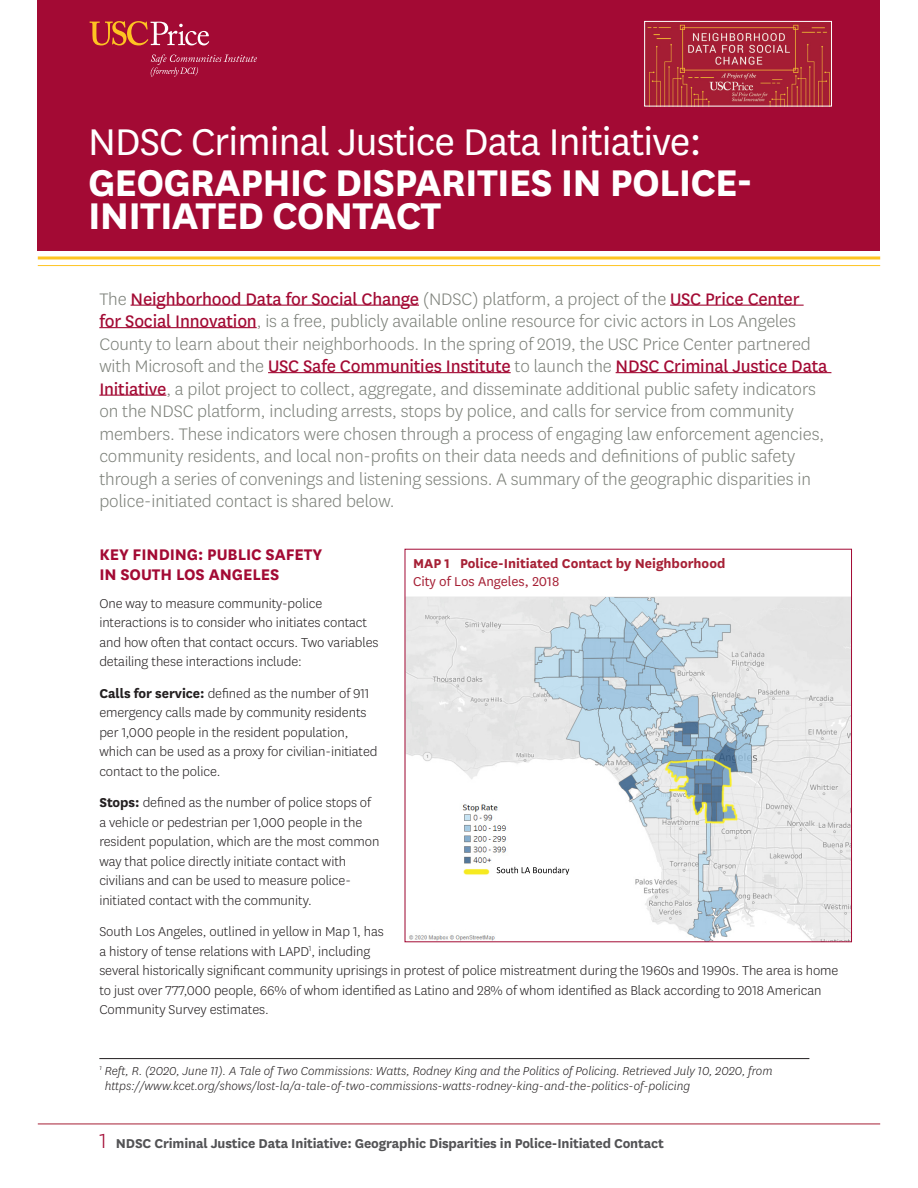
<style>
.page{position:relative;width:918px;height:1188px;background:#fff}
.page>*{position:absolute;margin:0;border:0;box-sizing:border-box;transform-origin:0 0}
.t1{font:700 43.5px/33.8px "National";letter-spacing:-.02em;color:#fff}
.t2{font:43.5px "National";letter-spacing:-.02em;color:#fff}
.t3{font:300 19.5px/22.5px "National";letter-spacing:-.005em;color:#7c8079}
.t4{font:700 18px/19.5px "National";letter-spacing:-.005em;color:#a30a34}
.t5{font:300 15px/19.5px "National";letter-spacing:-.005em;color:#231f20}
.t6{font:700 15px "National";letter-spacing:-.01em;color:#535355}
.t7{font:700 15px/18px "National";color:#a62035}
.t8{font:italic 300 13.5px/15px "National";color:#231f20}
.s1{font-weight:400;color:#a30a34}
.s2{font-weight:700}
.s3{font-weight:400}
.s4{font-weight:300;font-size:24px;color:#a30a34}
</style>
<div class="page">
<hr style="left:131px;top:305px;width:288px;height:1px;background:#a30a34">
<hr style="left:670px;top:305px;width:134px;height:1px;background:#a30a34">
<hr style="left:99px;top:327px;width:158px;height:1px;background:#a30a34">
<hr style="left:268px;top:372px;width:243px;height:1px;background:#a30a34">
<hr style="left:616px;top:372px;width:215px;height:1px;background:#a30a34">
<hr style="left:99px;top:395px;width:67px;height:1px;background:#a30a34">
<hr style="left:38px;top:1124px;width:842px;height:1px;background:#a62035">
<img style="left:407px;top:596px;width:443px;height:344px">
<hr style="left:99px;top:1058px;width:710px;height:1px;background:#231f20">
<div style="left:38px;top:0;width:842px;height:250px;background:#a30a34"></div>
<hr style="left:38px;top:256px;width:842px;height:3px;background:#fec422">
<hr style="left:38px;top:265px;width:842px;height:1px;background:#fec422">
<img style="left:646px;top:23px;width:184px;height:81px">
<div style="left:644px;top:21px;width:188px;height:85px;border:1px solid #fff"></div>
<svg style="left:90px;top:21px;width:119px;height:24px"></svg>
<svg style="left:151px;top:54px;width:106px;height:23px"></svg>
<p class="t2" style="left:88px;top:114px;width:615px">NDSC Criminal Justice Data Initiative:</p>
<p class="t1" style="left:88px;top:162px;width:666px">GEOGRAPHIC DISPARITIES IN POLICE-<br>INITIATED CONTACT</p>
<p class="t3" style="left:99px;top:287px;width:730px">The <span class="s1">Neighborhood Data for Social Change</span> (NDSC) platform, a project of the <span class="s1">USC Price Center<br>for Social Innovation</span>, is a free, publicly available online resource for civic actors in Los Angeles County to learn about their neighborhoods. In the spring of 2019, the USC Price Center partnered with Microsoft and the <span class="s1">USC Safe Communities Institute</span> to launch the <span class="s1">NDSC Criminal Justice Data Initiative</span>, a pilot project to collect, aggregate, and disseminate additional public safety indicators on the NDSC platform, including arrests, stops by police, and calls for service from community members. These indicators were chosen through a process of engaging law enforcement agencies, community residents, and local non-profits on their data needs and definitions of public safety through a series of convenings and listening sessions. A summary of the geographic disparities in police-initiated contact is shared below.</p>
<p class="t4" style="left:99px;top:544px;width:225px">KEY FINDING: PUBLIC SAFETY<br>IN SOUTH LOS ANGELES</p>
<p class="t5" style="left:99px;top:593px;width:281px">One way to measure community-police interactions is to consider who initiates contact and how often that contact occurs. Two variables detailing these interactions include:</p>
<p class="t5" style="left:99px;top:683px;width:280px"><span class="s2">Calls for service:</span> defined as the number of 911 emergency calls made by community residents per 1,000 people in the resident population, which can be used as a proxy for civilian-initiated contact to the police.</p>
<p class="t5" style="left:99px;top:792px;width:282px"><span class="s2">Stops:</span> defined as the number of police stops of a vehicle or pedestrian per 1,000 people in the resident population, which are the most common way that police directly initiate contact with civilians and can be used to measure police&shy;initiated contact with the community.</p>
<p class="t5" style="left:99px;top:921px;width:741px">South Los Angeles, outlined in yellow in Map 1, has<br>a history of tense relations with LAPD<sup>1</sup>, including<br>several historically significant community uprisings in protest of police mistreatment during the 1960s and 1990s. The area is home to just over 777,000 people, 66% of whom identified as Latino and 28% of whom identified as Black according to 2018 American Community Survey estimates.</p>
<p class="t7" style="left:413px;top:554px;width:314px">MAP 1 Police-Initiated Contact by Neighborhood<br><span class="s3">City of Los Angeles, 2018</span></p>
<p class="t8" style="left:105px;top:1063px;width:669px;text-indent:-5px"><sup>1</sup> Reft, R. (2020, June 11). A Tale of Two Commissions: Watts, Rodney King and the Politics of Policing. Retrieved July 10, 2020, from https://www.kcet.org/shows/lost-la/a-tale-of-two-commissions-watts-rodney-king-and-the-politics-of-policing</p>
<p class="t6" style="left:99px;top:1132px;width:566px"><span class="s4">1</span> NDSC Criminal Justice Data Initiative: Geographic Disparities in Police-Initiated Contact</p>
</div>
